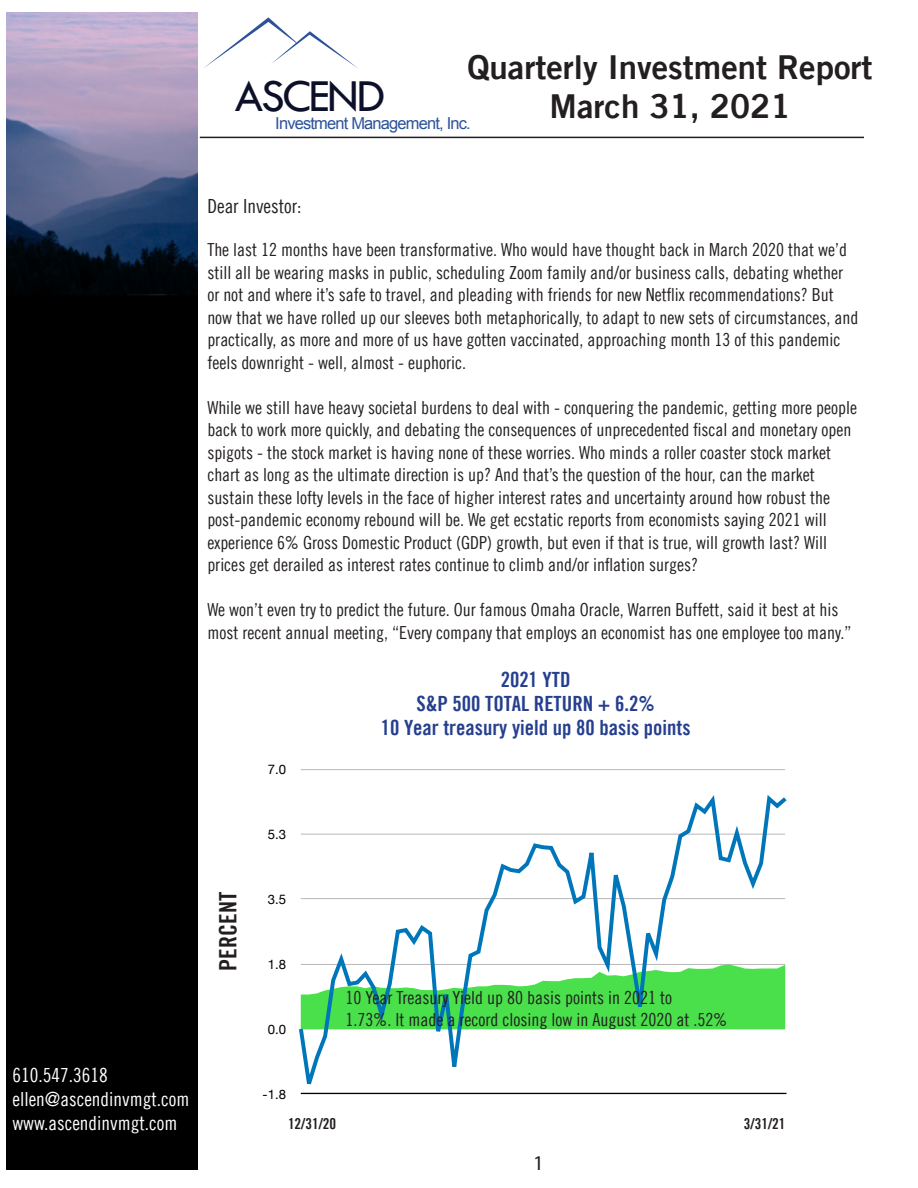
<style>
.page{position:relative;width:918px;height:1188px;background:#fff}
.page>*{position:absolute;margin:0;border:0;box-sizing:border-box;transform-origin:0 0}
.t1{font:47.55px "Tw Cen";letter-spacing:-.05em;color:#0c1029}
.t2{font:33px "Trade Gothic LT Bold Two";color:#231f20}
.t3{font:24px "Trade Gothic LT Bold Cond Twenty";color:#231f20}
.t4{font:21px "Trade Gothic LT Bold Cond Twenty";color:#253f8e}
.t5{font:21px "Myriad Pro";color:#231f20}
.t6{font:19.5px "Trade Gothic LT Cond Eighteen";color:#fff}
.t7{font:19.5px "Trade Gothic LT Cond Eighteen";color:#231f20}
.t8{font:18px/22.5px "Trade Gothic LT Cond Eighteen";color:#231f20}
.t9{font:16.5px "Arial";letter-spacing:-.05em;color:#2c5399}
.t10{font:15px "Trade Gothic LT Bold Cond Twenty";color:#231f20}
.t11{font:13.2px "Helvetica Neue";color:#000}
</style>
<div class="page">
<svg style="left:204px;top:17px;width:153px;height:51px"></svg>
<img style="left:7px;top:13px;width:191px;height:293px">
<div style="left:7px;top:306px;width:191px;height:864px;background:#000"></div>
<hr style="left:200px;top:137px;width:664px;height:1px;background:#231f20">
<hr style="left:301px;top:769px;width:484px;height:1px;background:#b8b8b8">
<hr style="left:301px;top:1093px;width:485px;height:1px;background:#000">
<svg style="left:299px;top:795px;width:488px;height:298px"></svg>
<p class="t2" style="left:468px;top:46px;width:407px">Quarterly Investment Report</p>
<p class="t2" style="left:550px;top:86px;width:242px">March 31, 2021</p>
<p class="t1" style="left:235px;top:67px;width:152px">ASCEND</p>
<p class="t9" style="left:275px;top:113px;width:197px">Investment Management, Inc.</p>
<p class="t7" style="left:207px;top:194px;width:96px">Dear Investor:</p>
<p class="t8" style="left:207px;top:239px;width:653px">The last 12 months have been transformative. Who would have thought back in March 2020 that we’d still all be wearing masks in public, scheduling Zoom family and/or business calls, debating whether or not and where it’s safe to travel, and pleading with friends for new Netflix recommendations? But now that we have rolled up our sleeves both metaphorically, to adapt to new sets of circumstances, and practically, as more and more of us have gotten vaccinated, approaching month 13 of this pandemic feels downright - well, almost - euphoric.</p>
<p class="t8" style="left:207px;top:396px;width:651px">While we still have heavy societal burdens to deal with - conquering the pandemic, getting more people back to work more quickly, and debating the consequences of unprecedented fiscal and monetary open spigots - the stock market is having none of these worries. Who minds a roller coaster stock market chart as long as the ultimate direction is up? And that’s the question of the hour, can the market sustain these lofty levels in the face of higher interest rates and uncertainty around how robust the post-pandemic economy rebound will be. We get ecstatic reports from economists saying 2021 will experience 6% Gross Domestic Product (GDP) growth, but even if that is true, will growth last? Will prices get derailed as interest rates continue to climb and/or inflation surges?</p>
<p class="t8" style="left:207px;top:599px;width:646px">We won’t even try to predict the future. Our famous Omaha Oracle, Warren Buffett, said it best at his most recent annual meeting, “Every company that employs an economist has one employee too many.”</p>
<p class="t4" style="left:501px;top:667px;width:71px">2021 YTD</p>
<p class="t4" style="left:416px;top:691px;width:240px">S&amp;P 500 TOTAL RETURN + 6.2%</p>
<p class="t4" style="left:381px;top:715px;width:311px">10 Year treasury yield up 80 basis points</p>
<p class="t11" style="left:268px;top:760px;width:20px">7.0</p>
<p class="t6" style="left:12px;top:1064px;width:97px">610.547.3618</p>
<p class="t6" style="left:12px;top:1088px;width:178px">ellen@ascendinvmgt.com</p>
<p class="t6" style="left:12px;top:1112px;width:167px">www.ascendinvmgt.com</p>
<p class="t3" style="left:213px;top:971px;width:80px;rotate:-90deg">PERCENT</p>
<p class="t11" style="left:268px;top:825px;width:20px">5.3</p>
<p class="t11" style="left:268px;top:890px;width:20px">3.5</p>
<p class="t11" style="left:268px;top:955px;width:20px">1.8</p>
<p class="t11" style="left:268px;top:1020px;width:20px">0.0</p>
<p class="t11" style="left:263px;top:1085px;width:25px">-1.8</p>
<p class="t8" style="left:346px;top:986px;width:328px">10 Year Treasury Yield up 80 basis points in 2021 to</p>
<p class="t8" style="left:346px;top:1008px;width:383px">1.73%. It made a record closing low in August 2020 at .52%</p>
<p class="t10" style="left:288px;top:1114px;width:50px">12/31/20</p>
<p class="t10" style="left:744px;top:1114px;width:43px">3/31/21</p>
<p class="t5" style="left:533px;top:1150px;width:12px">1</p>
</div>
